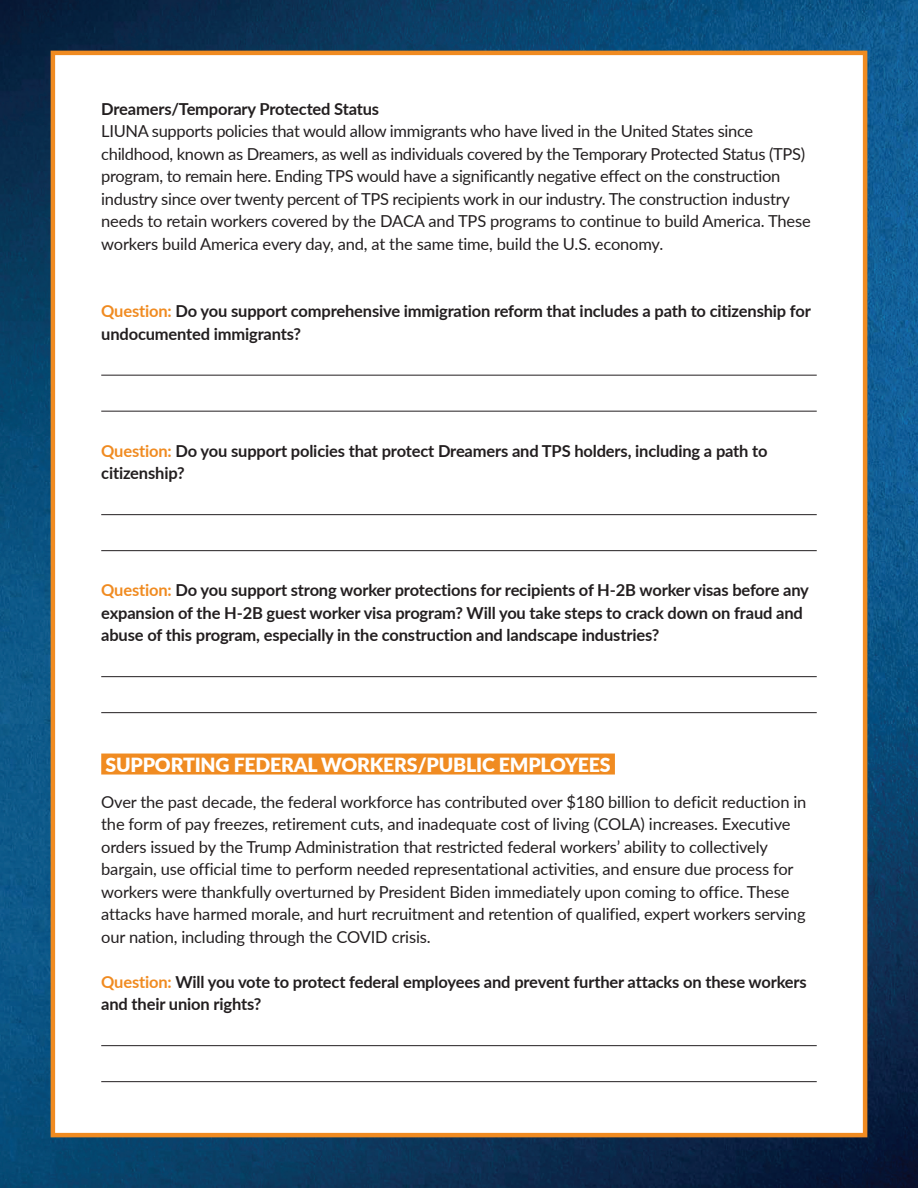
<style>
.page{position:relative;width:918px;height:1188px;background:#fff}
.page>*{position:absolute;margin:0;border:0;box-sizing:border-box;transform-origin:0 0}
.t1{font:900 19.5px "Lato";letter-spacing:-.01em;color:#fff}
.t2{font:16.5px/22.5px "Lato";letter-spacing:-.01em;color:#231f20}
.t3{font:700 16.5px/22.5px "Lato";letter-spacing:-.01em;color:#231f20}
.s1{color:#f08b21}
</style>
<div class="page">
<img style="left:0;top:0;width:918px;height:1188px">
<div style="left:51px;top:51px;width:816px;height:1086px;background:#fff;border:4px solid #f08b21"></div>
<hr style="left:101px;top:375px;width:716px;height:1px;background:#231f20">
<hr style="left:101px;top:411px;width:716px;height:1px;background:#231f20">
<hr style="left:101px;top:514px;width:716px;height:1px;background:#231f20">
<hr style="left:101px;top:550px;width:716px;height:1px;background:#231f20">
<hr style="left:101px;top:676px;width:716px;height:1px;background:#231f20">
<hr style="left:101px;top:712px;width:716px;height:1px;background:#231f20">
<div style="left:101px;top:754px;width:514px;height:21px;background:#f08b21"></div>
<hr style="left:101px;top:1045px;width:716px;height:1px;background:#231f20">
<hr style="left:101px;top:1081px;width:716px;height:1px;background:#231f20">
<p class="t3" style="left:101px;top:97px;width:279px">Dreamers/Temporary Protected Status</p>
<p class="t2" style="left:101px;top:119px;width:711px">LIUNA supports policies that would allow immigrants who have lived in the United States since childhood, known as Dreamers, as well as individuals covered by the Temporary Protected Status (TPS) program, to remain here. Ending TPS would have a significantly negative effect on the construction industry since over twenty percent of TPS recipients work in our industry. The construction industry needs to retain workers covered by the DACA and TPS programs to continue to build America. These workers build America every day, and, at the same time, build the U.S. economy.</p>
<p class="t3" style="left:101px;top:299px;width:711px"><span class="s1">Question:</span> Do you support comprehensive immigration reform that includes a path to citizenship for undocumented immigrants?</p>
<p class="t3" style="left:101px;top:439px;width:668px"><span class="s1">Question:</span> Do you support policies that protect Dreamers and TPS holders, including a path to citizenship?</p>
<p class="t3" style="left:101px;top:578px;width:709px"><span class="s1">Question:</span> Do you support strong worker protections for recipients of H-2B worker visas before any expansion of the H-2B guest worker visa program? Will you take steps to crack down on fraud and abuse of this program, especially in the construction and landscape industries?</p>
<p class="t1" style="left:106px;top:750px;width:507px">SUPPORTING FEDERAL WORKERS/PUBLIC EMPLOYEES</p>
<p class="t2" style="left:101px;top:790px;width:707px">Over the past decade, the federal workforce has contributed over $180 billion to deficit reduction in the form of pay freezes, retirement cuts, and inadequate cost of living (COLA) increases. Executive orders issued by the Trump Administration that restricted federal workers’ ability to collectively bargain, use official time to perform needed representational activities, and ensure due process for workers were thankfully overturned by President Biden immediately upon coming to office. These attacks have harmed morale, and hurt recruitment and retention of qualified, expert workers serving our nation, including through the COVID crisis.</p>
<p class="t3" style="left:101px;top:970px;width:707px"><span class="s1">Question:</span> Will you vote to protect federal employees and prevent further attacks on these workers and their union rights?</p>
</div>
